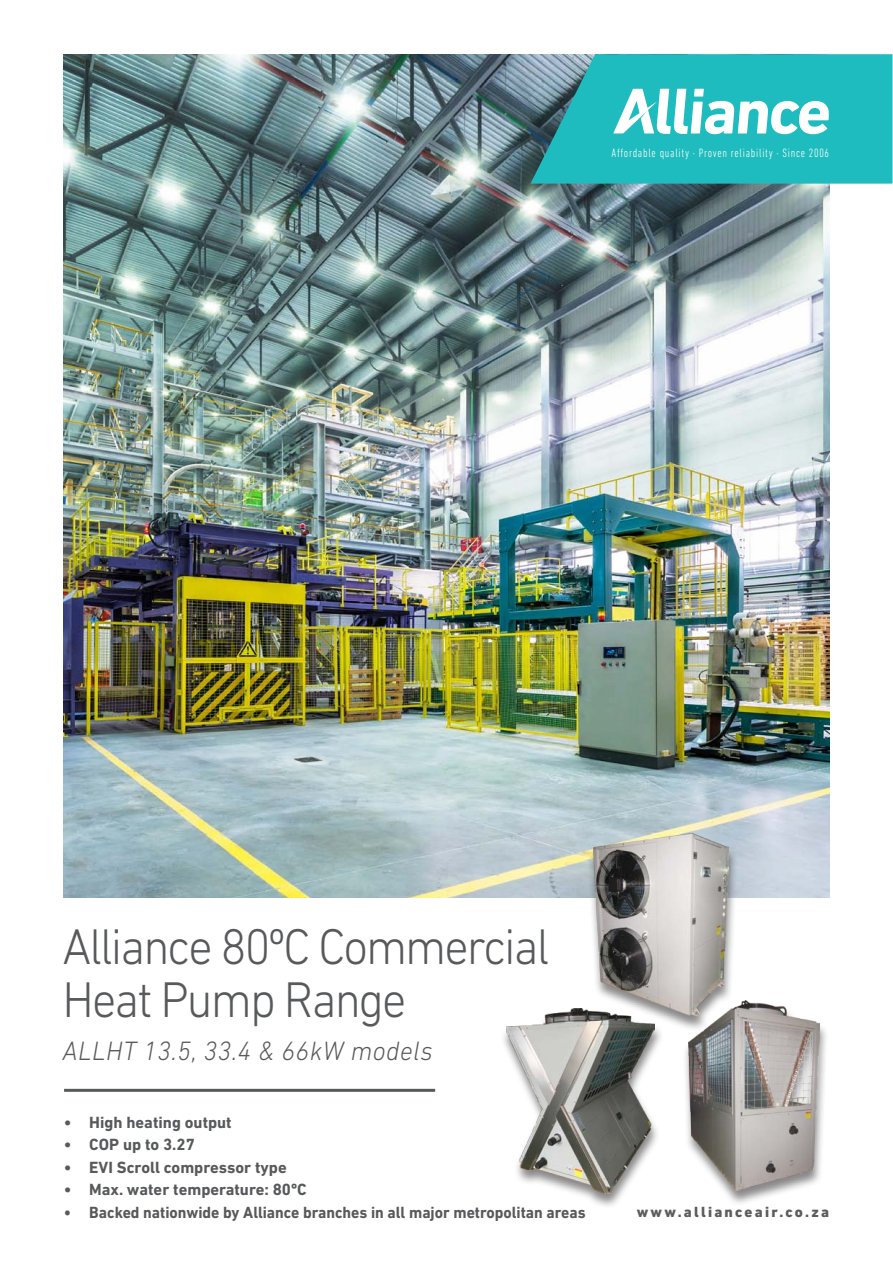
<style>
.page{position:relative;width:893px;height:1263px;background:#fff}
.page>*{position:absolute;margin:0;border:0;box-sizing:border-box;transform-origin:0 0}
.t1{font:300 51px/52.5px "DIN Next LT Pro";letter-spacing:-.04em;color:#58595b;scale:.95 1}
.t2{font:italic 300 27px "DIN Next LT Pro";letter-spacing:.02em;color:#58595b}
.t3{font:700 16.5px "DIN Next LT Pro";color:#58595b}
.t4{font:700 16.5px "DIN Next LT Pro";color:#58595b;scale:.95 1}
.t5{font:800 15px "DIN Next LT Pro";letter-spacing:.15em;color:#5c5c5c}
.t6{font:300 condensed 12.3px "DIN Next LT Pro";letter-spacing:.06em;color:#fff}
</style>
<div class="page">
<img style="left:64px;top:54px;width:765px;height:844px">
<svg style="left:530px;top:54px;width:362px;height:130px;background:#27b4b7"></svg>
<svg style="left:613px;top:89px;width:216px;height:45px"></svg>
<hr style="left:64px;top:1089px;width:371px;height:3px;background:#58595b">
<div style="left:587px;top:834px;width:151px;height:197px;background:#231f20;opacity:.54"></div>
<img style="left:593px;top:833px;width:136px;height:183px">
<div style="left:501px;top:1009px;width:163px;height:200px;background:#231f20;opacity:.54"></div>
<img style="left:507px;top:1009px;width:148px;height:184px">
<div style="left:682px;top:1001px;width:147px;height:205px;background:#231f20;opacity:.54"></div>
<img style="left:688px;top:1000px;width:131px;height:190px">
<p class="t6" style="left:612px;top:146px;width:219px">Affordable quality · Proven reliability · Since 2006</p>
<h1 class="t1" style="left:63px;top:920px;width:514px">Alliance 80ºC Commercial<br>Heat Pump Range</h1>
<h2 class="t2" style="left:63px;top:1035px;width:372px">ALLHT 13.5, 33.4 &amp; 66kW models</h2>
<p class="t3" style="left:64px;top:1112px;width:169px">• High heating output</p>
<p class="t3" style="left:64px;top:1135px;width:133px">• COP up to 3.27</p>
<p class="t3" style="left:64px;top:1157px;width:224px">• EVI Scroll compressor type</p>
<p class="t3" style="left:64px;top:1180px;width:244px">• Max. water temperature: 80ºC</p>
<p class="t4" style="left:64px;top:1202px;width:551px">• Backed nationwide by Alliance branches in all major metropolitan areas</p>
<p class="t5" style="left:637px;top:1203px;width:194px">www.allianceair.co.za</p>
</div>
